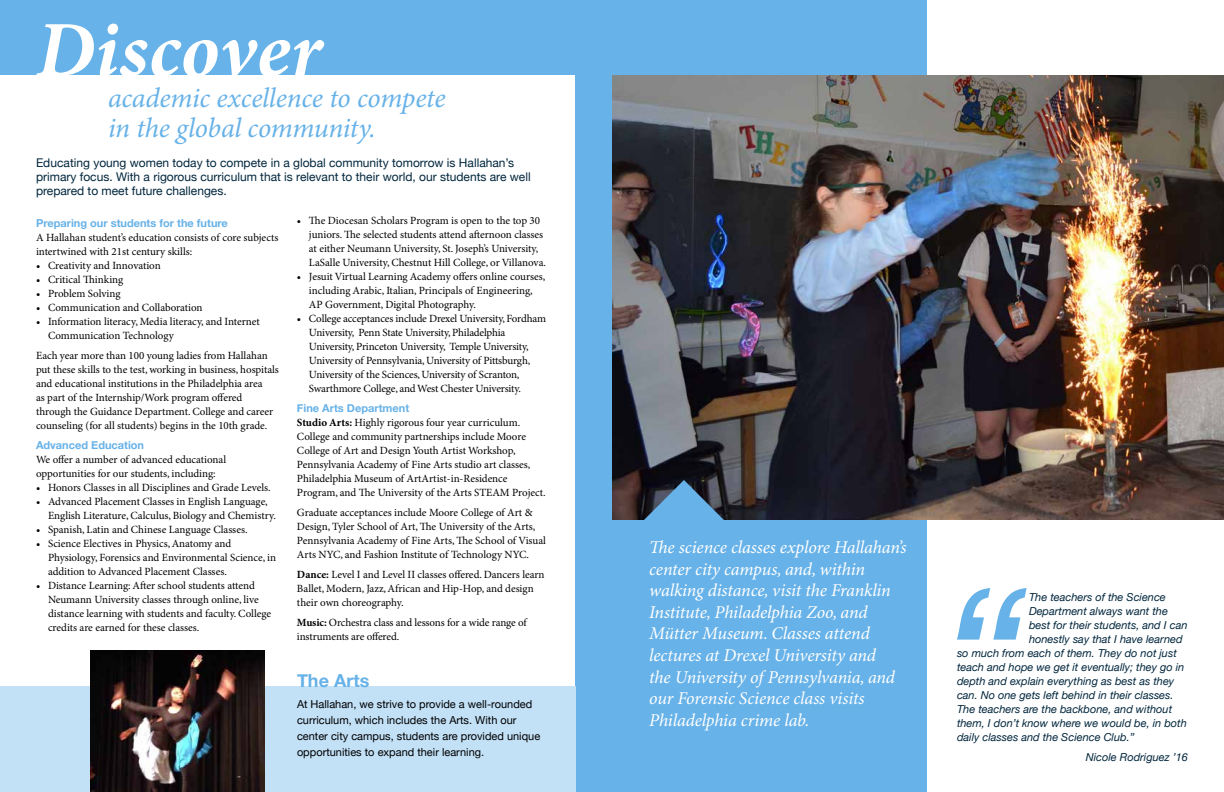
<style>
.page{position:relative;width:1224px;height:792px;background:#fff}
.page>*{position:absolute;margin:0;border:0;box-sizing:border-box;transform-origin:0 0}
.t1{font:italic 700 80px "Minion Pro";letter-spacing:.005em;color:#fff}
.t2{font:italic 28px/30px "Minion Pro";letter-spacing:-.01em;color:#67b2e8}
.t3{font:italic 18px/21.6px "Minion Pro";letter-spacing:-.01em;color:#fff}
.t4{font:700 18px "Helvetica Neue";color:#67b2e8}
.t5{font:12px/14px "Helvetica Neue";color:#00263d}
.t6{font:11px/14px "Minion Pro";letter-spacing:-.005em;color:#000}
.t7{font:italic 11px "Helvetica Neue";color:#00263d}
.t8{font:11px/16px "Helvetica Neue";color:#000}
.t9{font:700 11px "Helvetica Neue";color:#67b2e8}
.s1{font-weight:700}
</style>
<div class="page">
<div style="left:0;top:0;width:927px;height:792px;background:#67b2e8"></div>
<div style="left:0;top:75px;width:574px;height:715px;background:#fff"></div>
<img style="left:612px;top:75px;width:612px;height:444px">
<svg style="left:957px;top:588px;width:70px;height:52px"></svg>
<svg style="left:629px;top:480px;width:112px;height:40px"></svg>
<div style="left:0;top:686px;width:576px;height:106px;background:#c2e0f6"></div>
<img style="left:90px;top:650px;width:175px;height:142px">
<h1 class="t1" style="left:36px;top:3px;width:287px">Discover</h1>
<h2 class="t2" style="left:108px;top:85px;width:339px">academic excellence to compete in the global community.</h2>
<p class="t5" style="left:36px;top:157px;width:496px">Educating young women today to compete in a global community tomorrow is Hallahan’s primary focus. With a rigorous curriculum that is relevant to their world, our students are well prepared to meet future challenges.</p>
<p class="t9" style="left:36px;top:214px;width:193px">Preparing our students for the future</p>
<p class="t6" style="left:36px;top:231px;width:244px">A Hallahan student’s education consists of core subjects intertwined with 21st century skills:</p>
<p class="t6" style="left:36px;top:259px;width:126px">• Creativity and Innovation</p>
<p class="t6" style="left:36px;top:273px;width:89px">• Critical Thinking</p>
<p class="t6" style="left:36px;top:287px;width:86px">• Problem Solving</p>
<p class="t6" style="left:36px;top:301px;width:168px">• Communication and Collaboration</p>
<p class="t6" style="left:48px;top:315px;width:213px;text-indent:-12px">• Information literacy, Media literacy, and Internet<br>Communication Technology</p>
<p class="t6" style="left:36px;top:349px;width:245px">Each year more than 100 young ladies from Hallahan put these skills to the test, working in business, hospitals and educational institutions in the Philadelphia area<br>as part of the Internship/Work program offered through the Guidance Department. College and career counseling (for all students) begins in the 10th grade.</p>
<p class="t9" style="left:36px;top:436px;width:110px">Advanced Education</p>
<p class="t6" style="left:36px;top:453px;width:192px">We offer a number of advanced educational opportunities for our students, including:</p>
<p class="t6" style="left:36px;top:481px;width:236px">• Honors Classes in all Disciplines and Grade Levels.</p>
<p class="t6" style="left:48px;top:495px;width:229px;text-indent:-12px">• Advanced Placement Classes in English Language,<br>English Literature, Calculus, Biology and Chemistry.</p>
<p class="t6" style="left:36px;top:523px;width:213px">• Spanish, Latin and Chinese Language Classes.</p>
<p class="t6" style="left:48px;top:537px;width:230px;text-indent:-12px">• Science Electives in Physics, Anatomy and<br>Physiology, Forensics and Environmental Science, in addition to Advanced Placement Classes.</p>
<p class="t6" style="left:48px;top:579px;width:225px;text-indent:-12px">• Distance Learning: After school students attend Neumann University classes through online, live distance learning with students and faculty. College credits are earned for these classes.</p>
<p class="t6" style="left:309px;top:214px;width:239px;text-indent:-12px">• The Diocesan Scholars Program is open to the top 30 juniors. The selected students attend afternoon classes at either Neumann University, St. Joseph’s University, LaSalle University, Chestnut Hill College, or Villanova.</p>
<p class="t6" style="left:309px;top:270px;width:238px;text-indent:-12px">• Jesuit Virtual Learning Academy offers online courses, including Arabic, Italian, Principals of Engineering,<br>AP Government, Digital Photography.</p>
<p class="t6" style="left:309px;top:312px;width:239px;text-indent:-12px">• College acceptances include Drexel University, Fordham University, Penn State University, Philadelphia University, Princeton University, Temple University, University of Pennsylvania, University of Pittsburgh, University of the Sciences, University of Scranton, Swarthmore College, and West Chester University.</p>
<p class="t9" style="left:297px;top:400px;width:114px">Fine Arts Department</p>
<p class="t6" style="left:297px;top:416px;width:250px"><span class="s1">Studio Arts:</span> Highly rigorous four year curriculum.<br>College and community partnerships include Moore College of Art and Design Youth Artist Workshop, Pennsylvania Academy of Fine Arts studio art classes, Philadelphia Museum of ArtArtist-in-Residence Program, and The University of the Arts STEAM Project.</p>
<p class="t6" style="left:297px;top:506px;width:251px">Graduate acceptances include Moore College of Art &amp; Design, Tyler School of Art, The University of the Arts, Pennsylvania Academy of Fine Arts, The School of Visual Arts NYC, and Fashion Institute of Technology NYC.</p>
<p class="t6" style="left:297px;top:568px;width:249px"><span class="s1">Dance:</span> Level I and Level II classes offered. Dancers learn<br>Ballet, Modern, Jazz, African and Hip-Hop, and design their own choreography.</p>
<p class="t6" style="left:297px;top:616px;width:231px"><span class="s1">Music:</span> Orchestra class and lessons for a wide range of instruments are offered.</p>
<h3 class="t4" style="left:297px;top:666px;width:74px">The Arts</h3>
<p class="t8" style="left:297px;top:697px;width:245px">At Hallahan, we strive to provide a well-rounded curriculum, which includes the Arts. With our center city campus, students are provided unique opportunities to expand their learning.</p>
<p class="t3" style="left:649px;top:537px;width:259px">The science classes explore Hallahan’s center city campus, and, within walking distance, visit the Franklin Institute, Philadelphia Zoo, and Mütter Museum. Classes attend lectures at Drexel University and<br>the University of Pennsylvania, and our Forensic Science class visits Philadelphia crime lab.</p>
<p class="t7" style="left:1029px;top:589px;width:138px">The teachers of the Science</p>
<p class="t7" style="left:1029px;top:603px;width:140px">Department always want the</p>
<p class="t7" style="left:1029px;top:617px;width:160px">best for their students, and I can</p>
<p class="t7" style="left:1029px;top:631px;width:155px">honestly say that I have learned</p>
<p class="t7" style="left:957px;top:645px;width:221px">so much from each of them. They do not just</p>
<p class="t7" style="left:957px;top:659px;width:229px">teach and hope we get it eventually; they go in</p>
<p class="t7" style="left:957px;top:673px;width:219px">depth and explain everything as best as they</p>
<p class="t7" style="left:957px;top:687px;width:218px">can. No one gets left behind in their classes.</p>
<p class="t7" style="left:957px;top:701px;width:217px">The teachers are the backbone, and without</p>
<p class="t7" style="left:957px;top:715px;width:231px">them, I don’t know where we would be, in both</p>
<p class="t7" style="left:957px;top:729px;width:179px">daily classes and the Science Club.”</p>
<p class="t7" style="left:1086px;top:749px;width:104px">Nicole Rodriguez ’16</p>
</div>
